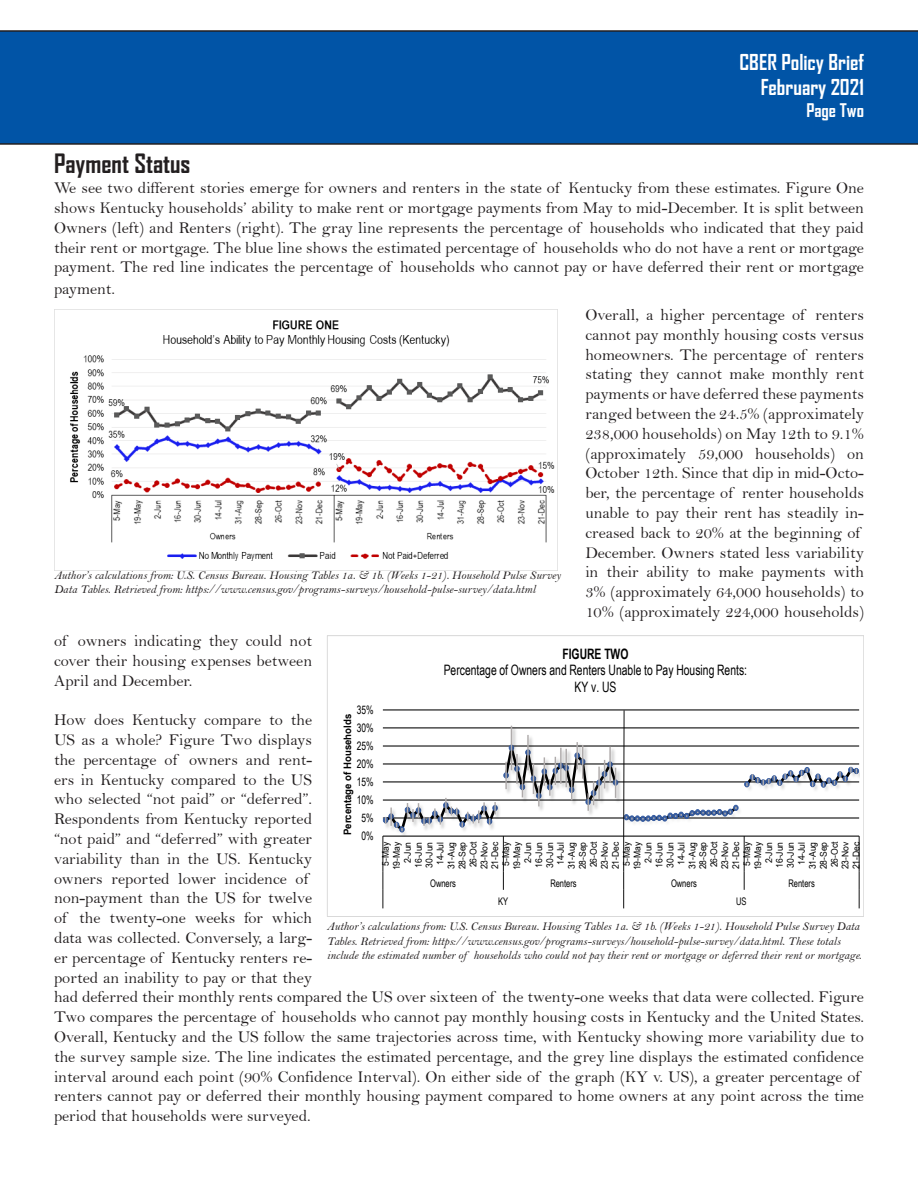
<style>
.page{position:relative;width:918px;height:1188px;background:#fff}
.page>*{position:absolute;margin:0;border:0;box-sizing:border-box;transform-origin:0 0}
.t1{font:700 25.5px "Agency FB";color:#231f20}
.t2{font:700 21px "Agency FB";color:#fff}
.t3{font:700 18px "Agency FB";color:#fff}
.t4{font:16.5px/19.8px "Bell";color:#231f20;text-align:justify}
.t5{font:14.4px/16.4px "Arial Narrow";color:#000;text-align:center;scale:.88 1}
.t6{font:12px/14.4px "Bell MT Italic";color:#231f20}
.t7{font:11.7px "Arial Narrow";letter-spacing:-.005em;color:#000;scale:.88 1}
.t8{font:10.5px "Arial Narrow";letter-spacing:-.005em;color:#000;scale:.88 1}
.t9{font:700 10.35px "Arial Narrow";color:#000;scale:1.14 1}
.t10{font:9.15px/10.9px "Arial Narrow";letter-spacing:-.01em;color:#000;text-align:right;scale:1.14 1}
.s1{font-weight:700}
</style>
<div class="page">
<div style="left:0;top:30px;width:918px;height:115px;background:#0154a6"></div>
<img style="left:54px;top:309px;width:504px;height:261px">
<hr style="left:383px;top:709px;width:476px;height:1px;background:#000">
<hr style="left:382px;top:836px;width:1px;height:35px;background:#000">
<hr style="left:503px;top:836px;width:1px;height:35px;background:#000">
<hr style="left:623px;top:836px;width:1px;height:35px;background:#000">
<hr style="left:744px;top:836px;width:1px;height:35px;background:#000">
<hr style="left:859px;top:836px;width:1px;height:35px;background:#000">
<svg style="left:503px;top:871px;width:1px;height:19px"></svg>
<svg style="left:744px;top:871px;width:1px;height:19px"></svg>
<svg style="left:382px;top:871px;width:1px;height:37px"></svg>
<svg style="left:623px;top:871px;width:1px;height:37px"></svg>
<svg style="left:859px;top:871px;width:1px;height:37px"></svg>
<img style="left:383px;top:725px;width:477px;height:112px">
<hr style="left:511px;top:726px;width:1px;height:44px;background:#afabab">
<hr style="left:527px;top:735px;width:2px;height:35px;background:#afabab">
<hr style="left:576px;top:742px;width:2px;height:27px;background:#afabab">
<svg style="left:383px;top:745px;width:235px;height:87px"></svg>
<hr style="left:609px;top:747px;width:2px;height:36px;background:#afabab">
<hr style="left:615px;top:768px;width:1px;height:30px;background:#afabab">
<svg style="left:625px;top:805px;width:114px;height:17px"></svg>
<svg style="left:744px;top:767px;width:115px;height:21px"></svg>
<div style="left:327px;top:635px;width:537px;height:282px;border:1px solid #d9d9d9"></div>
<hr style="left:623px;top:710px;width:2px;height:126px;background:#000">
<p class="t2" style="left:740px;top:49px;width:126px">CBER Policy Brief</p>
<p class="t2" style="left:761px;top:74px;width:105px">February 2021</p>
<p class="t3" style="left:806px;top:99px;width:59px">Page Two</p>
<p class="t1" style="left:54px;top:148px;width:138px">Payment Status</p>
<p class="t4" style="left:54px;top:178px;width:812px">We see two different stories emerge for owners and renters in the state of Kentucky from these estimates. Figure One shows Kentucky households’ ability to make rent or mortgage payments from May to mid-December. It is split between Owners (left) and Renters (right). The gray line represents the percentage of households who indicated that they paid their rent or mortgage. The blue line shows the estimated percentage of households who do not have a rent or mortgage payment. The red line indicates the percentage of households who cannot pay or have deferred their rent or mortgage</p>
<p class="t4" style="left:54px;top:279px;width:63px">payment.</p>
<p class="t6" style="left:54px;top:568px;width:508px">Author’s calculations from: U.S. Census Bureau. Housing Tables 1a. &amp; 1b. (Weeks 1-21). Household Pulse Survey<br>Data Tables. Retrieved from: https://www.census.gov/programs-surveys/household-pulse-survey/data.html</p>
<p class="t4" style="left:585px;top:305px;width:280px;text-align:left">Overall, a higher percentage of renters cannot pay monthly housing costs versus homeowners. The percentage of renters stating they cannot make monthly rent payments or have deferred these payments ranged between the 24.5% (approximately 238,000 households) on May 12th to 9.1% (approximately 59,000 households) on October 12th. Since that dip in mid-Octo&shy;ber, the percentage of renter households unable to pay their rent has steadily in&shy;creased back to 20% at the beginning of December. Owners stated less variability in their ability to make payments with 3% (approximately 64,000 households) to 10% (approximately 224,000 households)</p>
<p class="t4" style="left:54px;top:631px;width:260px">of owners indicating they could not cover their housing expenses between April and December.</p>
<p class="t4" style="left:54px;top:710px;width:812px;text-align:left">How does Kentucky compare to the<br>US as a whole? Figure Two displays<br>the percentage of owners and rent-<br>ers in Kentucky compared to the US<br>who selected “not paid” or “deferred”.<br>Respondents from Kentucky reported<br>“not paid” and “deferred” with greater<br>variability than in the US. Kentucky<br>owners reported lower incidence of<br>non-payment than the US for twelve<br>of the twenty-one weeks for which<br>data was collected. Conversely, a larg-<br>er percentage of Kentucky renters re-<br>ported an inability to pay or that they<br>had deferred their monthly rents compared the US over sixteen of the twenty-one weeks that data were collected. Figure Two compares the percentage of households who cannot pay monthly housing costs in Kentucky and the United States.<br>Overall, Kentucky and the US follow the same trajectories across time, with Kentucky showing more variability due to the survey sample size. The line indicates the estimated percentage, and the grey line displays the estimated confidence interval around each point (90% Confidence Interval). On either side of the graph (KY v. US), a greater percentage of renters cannot pay or deferred their monthly housing payment compared to home owners at any point across the time period that households were surveyed.</p>
<p class="t5" style="left:444px;top:645px;width:346px"><span class="s1">FIGURE TWO<br></span>Percentage of Owners and Renters Unable to Pay Housing Rents:<br>KY v. US</p>
<p class="t7" style="left:357px;top:701px;width:21px">35%</p>
<p class="t9" style="left:340px;top:835px;width:108px;rotate:-90deg">Percentage of Households</p>
<p class="t7" style="left:357px;top:719px;width:21px">30%</p>
<p class="t7" style="left:357px;top:737px;width:21px">25%</p>
<p class="t7" style="left:357px;top:755px;width:21px">20%</p>
<p class="t7" style="left:357px;top:773px;width:21px">15%</p>
<p class="t7" style="left:357px;top:791px;width:21px">10%</p>
<p class="t7" style="left:362px;top:809px;width:15px">5%</p>
<p class="t7" style="left:362px;top:827px;width:15px">0%</p>
<p class="t10" style="left:380px;top:870px;width:27px;rotate:-90deg">5-May<br>19-May<br>2-Jun<br>16-Jun<br>30-Jun<br>14-Jul<br>31-Aug<br>28-Sep<br>26-Oct<br>23-Nov<br>21-Dec<br>5-May<br>19-May<br>2-Jun<br>16-Jun<br>30-Jun<br>14-Jul<br>31-Aug<br>28-Sep<br>26-Oct<br>23-Nov<br>21-Dec<br>5-May<br>19-May<br>2-Jun<br>16-Jun<br>30-Jun<br>14-Jul<br>31-Aug<br>28-Sep<br>26-Oct<br>23-Nov<br>21-Dec<br>5-May<br>19-May<br>2-Jun<br>16-Jun<br>30-Jun<br>14-Jul<br>31-Aug<br>28-Sep<br>26-Oct<br>23-Nov<br>21-Dec</p>
<p class="t8" style="left:430px;top:875px;width:31px">Owners</p>
<p class="t8" style="left:550px;top:875px;width:31px">Renters</p>
<p class="t8" style="left:671px;top:875px;width:31px">Owners</p>
<p class="t8" style="left:788px;top:875px;width:31px">Renters</p>
<p class="t8" style="left:498px;top:894px;width:13px">KY</p>
<p class="t8" style="left:736px;top:894px;width:13px">US</p>
<p class="t6" style="left:327px;top:919px;width:536px">Author’s calculations from: U.S. Census Bureau. Housing Tables 1a. &amp; 1b. (Weeks 1-21). Household Pulse Survey Data<br>Tables. Retrieved from: https://www.census.gov/programs-surveys/household-pulse-survey/data.html. These totals include the estimated number of households who could not pay their rent or mortgage or deferred their rent or mortgage.</p>
</div>
